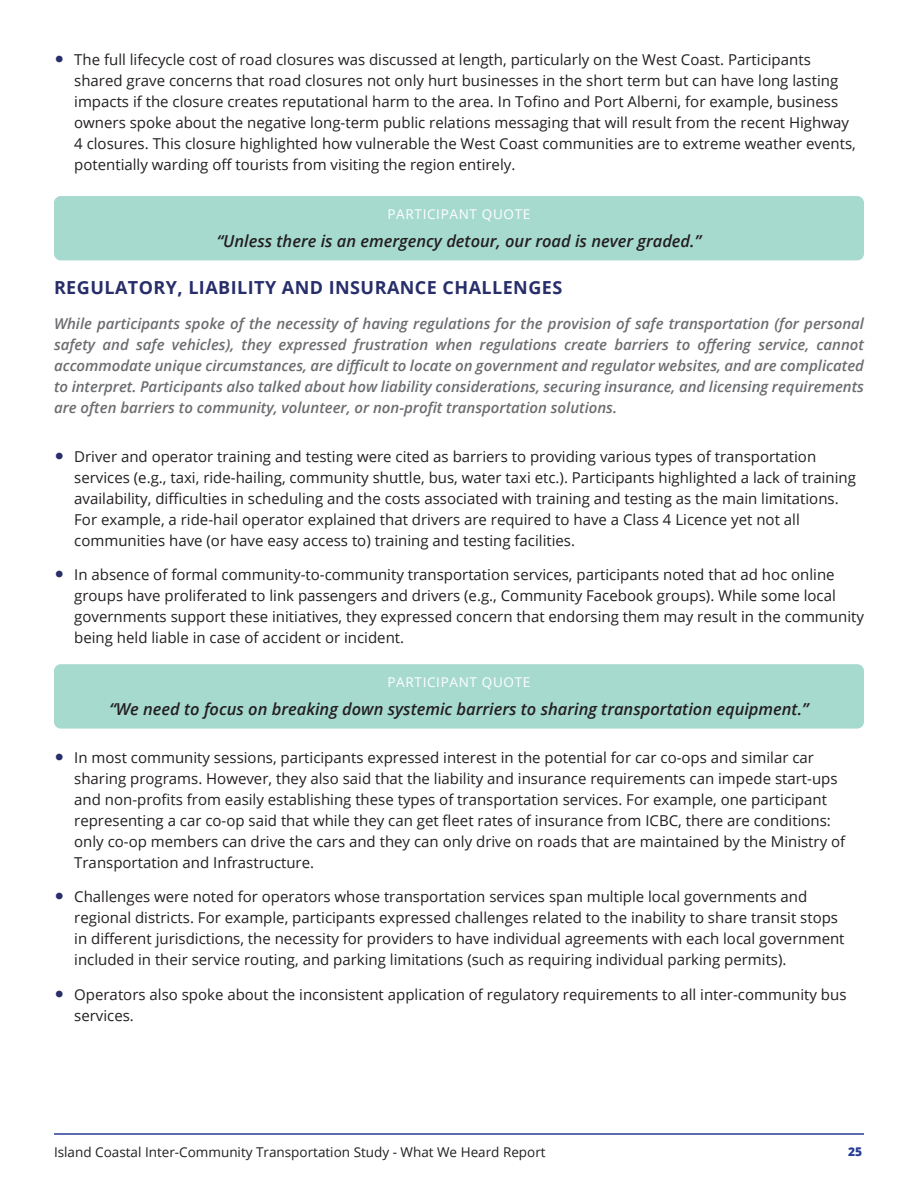
<style>
.page{position:relative;width:918px;height:1188px;background:#fff}
.page>*{position:absolute;margin:0;border:0;box-sizing:border-box;transform-origin:0 0}
.t1{font:700 18px "Open Sans";letter-spacing:.025em;color:#282e6a}
.t2{font:italic 600 16.5px "Open Sans";color:#231f20}
.t3{font:15px/21px "Open Sans";color:#231f20}
.t4{font:italic 600 15px/21px "Open Sans";color:#6c6d70;text-align:justify}
.t5{font:13.5px "Open Sans";color:#231f20}
.t6{font:13.5px "Open Sans";letter-spacing:.05em;color:#fff}
.t7{font:800 12px "Open Sans";color:#263d96}
.s1{font-family:"Poppins";font-size:27px;color:#282e6a}
</style>
<div class="page">
<hr style="left:54px;top:1133px;width:810px;height:2px;background:#263d96">
<div style="left:54px;top:196px;width:810px;height:64px;background:#a7dacf;border-radius:7px"></div>
<div style="left:54px;top:664px;width:810px;height:65px;background:#a7dacf;border-radius:7px"></div>
<p class="t3" style="left:74px;top:49px;width:783px;text-indent:-20px"><span class="s1">•</span> The full lifecycle cost of road closures was discussed at length, particularly on the West Coast. Participants shared grave concerns that road closures not only hurt businesses in the short term but can have long lasting impacts if the closure creates reputational harm to the area. In Tofino and Port Alberni, for example, business owners spoke about the negative long-term public relations messaging that will result from the recent Highway 4 closures. This closure highlighted how vulnerable the West Coast communities are to extreme weather events, potentially warding off tourists from visiting the region entirely.</p>
<p class="t6" style="left:388px;top:205px;width:144px">PARTICIPANT QUOTE</p>
<p class="t2" style="left:217px;top:230px;width:486px">“Unless there is an emergency detour, our road is never graded.”</p>
<p class="t1" style="left:54px;top:275px;width:510px">REGULATORY, LIABILITY AND INSURANCE CHALLENGES</p>
<p class="t4" style="left:54px;top:313px;width:812px">While participants spoke of the necessity of having regulations for the provision of safe transportation (for personal safety and safe vehicles), they expressed frustration when regulations create barriers to offering service, cannot accommodate unique circumstances, are difficult to locate on government and regulator websites, and are complicated to interpret. Participants also talked about how liability considerations, securing insurance, and licensing requirements are often barriers to community, volunteer, or non-profit transportation solutions.</p>
<p class="t3" style="left:74px;top:445px;width:783px;text-indent:-20px"><span class="s1">•</span> Driver and operator training and testing were cited as barriers to providing various types of transportation services (e.g., taxi, ride-hailing, community shuttle, bus, water taxi etc.). Participants highlighted a lack of training availability, difficulties in scheduling and the costs associated with training and testing as the main limitations.<br>For example, a ride-hail operator explained that drivers are required to have a Class 4 Licence yet not all communities have (or have easy access to) training and testing facilities.</p>
<p class="t3" style="left:74px;top:564px;width:791px;text-indent:-20px"><span class="s1">•</span> In absence of formal community-to-community transportation services, participants noted that ad hoc online groups have proliferated to link passengers and drivers (e.g., Community Facebook groups). While some local governments support these initiatives, they expressed concern that endorsing them may result in the community being held liable in case of accident or incident.</p>
<p class="t6" style="left:388px;top:673px;width:144px">PARTICIPANT QUOTE</p>
<p class="t2" style="left:109px;top:698px;width:701px">“We need to focus on breaking down systemic barriers to sharing transportation equipment.”</p>
<p class="t3" style="left:74px;top:746px;width:773px;text-indent:-20px"><span class="s1">•</span> In most community sessions, participants expressed interest in the potential for car co-ops and similar car sharing programs. However, they also said that the liability and insurance requirements can impede start-ups and non-profits from easily establishing these types of transportation services. For example, one participant representing a car co-op said that while they can get fleet rates of insurance from ICBC, there are conditions: only co-op members can drive the cars and they can only drive on roads that are maintained by the Ministry of Transportation and Infrastructure.</p>
<p class="t3" style="left:74px;top:886px;width:772px;text-indent:-20px"><span class="s1">•</span> Challenges were noted for operators whose transportation services span multiple local governments and regional districts. For example, participants expressed challenges related to the inability to share transit stops in different jurisdictions, the necessity for providers to have individual agreements with each local government included in their service routing, and parking limitations (such as requiring individual parking permits).</p>
<p class="t3" style="left:74px;top:983px;width:774px;text-indent:-20px"><span class="s1">•</span> Operators also spoke about the inconsistent application of regulatory requirements to all inter-community bus services.</p>
<p class="t5" style="left:54px;top:1143px;width:493px">Island Coastal Inter-Community Transportation Study - What We Heard Report</p>
<p class="t7" style="left:848px;top:1142px;width:16px">25</p>
</div>
